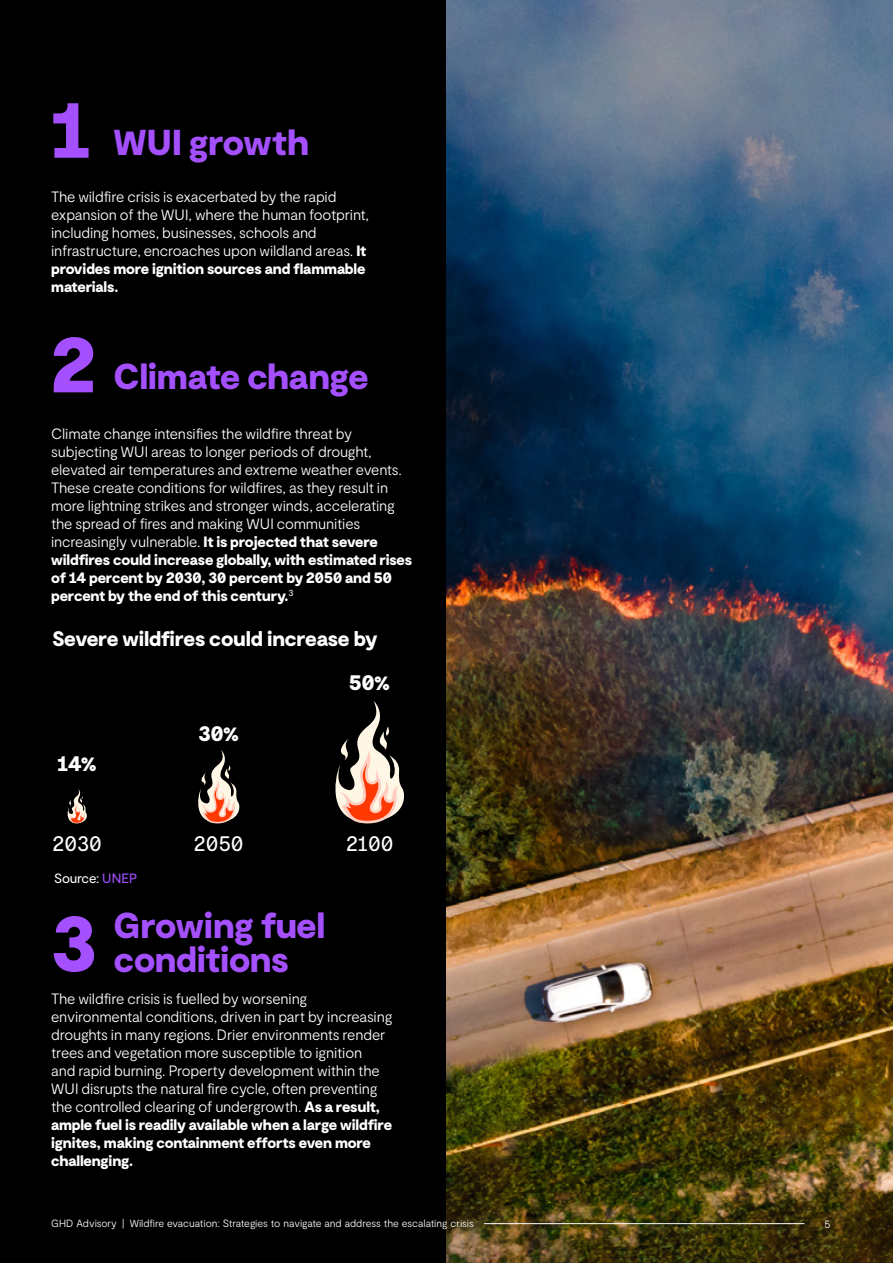
<style>
.page{position:relative;width:893px;height:1263px;background:#fff}
.page>*{position:absolute;margin:0;border:0;box-sizing:border-box;transform-origin:0 0}
.t1{font:77.85px "GHD Moderat Black";color:#a450ff}
.t2{font:36px/34.5px "GHD Moderat Black";letter-spacing:-.01em;color:#a450ff}
.t3{font:21px "GHD Moderat Black";letter-spacing:-.005em;color:#fff}
.t4{font:21px "GHD Moderat Regular";letter-spacing:-.005em;color:#fff}
.t5{font:15px/18px "GHD Moderat Light";letter-spacing:-.015em;color:#fff}
.t6{font:15px/18px "GHD Moderat Black";letter-spacing:-.015em;color:#fff}
.t7{font:13.5px "GHD Moderat Regular";letter-spacing:-.01em;color:#fff}
.t8{font:10.5px "GHD Moderat Light";letter-spacing:-.01em;color:#fff}
.s1{font-family:"GHD Moderat Black"}
.s2{color:#a450ff}
</style>
<div class="page">
<div style="left:0;top:0;width:446px;height:1263px;background:#000"></div>
<img style="left:446px;top:0;width:447px;height:1263px">
<svg style="left:335px;top:701px;width:69px;height:123px"></svg>
<svg style="left:198px;top:750px;width:42px;height:74px"></svg>
<svg style="left:67px;top:789px;width:20px;height:35px"></svg>
<hr style="left:484px;top:1223px;width:320px;height:1px;background:#fff">
<h1 class="t1" style="left:51px;top:85px;width:40px">1</h1>
<h2 class="t2" style="left:114px;top:126px;width:197px">WUI growth</h2>
<p class="t5" style="left:51px;top:187px;width:319px">The wildfire crisis is exacerbated by the rapid expansion of the WUI, where the human footprint, including homes, businesses, schools and infrastructure, encroaches upon wildland areas. <span class="s1">It</span></p>
<p class="t6" style="left:51px;top:260px;width:316px">provides more ignition sources and flammable materials.</p>
<h1 class="t1" style="left:51px;top:320px;width:46px">2</h1>
<h2 class="t2" style="left:114px;top:359px;width:256px">Climate change</h2>
<p class="t5" style="left:51px;top:424px;width:352px">Climate change intensifies the wildfire threat by subjecting WUI areas to longer periods of drought, elevated air temperatures and extreme weather events.<br>These create conditions for wildfires, as they result in more lightning strikes and stronger winds, accelerating the spread of fires and making WUI communities increasingly vulnerable. <span class="s1">It is projected that severe</span></p>
<p class="t6" style="left:51px;top:551px;width:362px">wildfires could increase globally, with estimated rises of 14 percent by 2030, 30 percent by 2050 and 50 percent by the end of this century.<sup>3</sup></p>
<h3 class="t3" style="left:52px;top:626px;width:327px">Severe wildfires could increase by</h3>
<h3 class="t3" style="left:58px;top:751px;width:41px">14%</h3>
<h3 class="t3" style="left:198px;top:721px;width:42px">30%</h3>
<h3 class="t3" style="left:349px;top:670px;width:42px">50%</h3>
<h3 class="t4" style="left:53px;top:828px;width:51px">2030</h3>
<h3 class="t4" style="left:194px;top:828px;width:51px">2050</h3>
<h3 class="t4" style="left:346px;top:828px;width:49px">2100</h3>
<p class="t7" style="left:54px;top:868px;width:85px">Source: <span class="s2">UNEP</span></p>
<h1 class="t1" style="left:51px;top:899px;width:47px">3</h1>
<h2 class="t2" style="left:114px;top:908px;width:213px">Growing fuel conditions</h2>
<p class="t5" style="left:51px;top:989px;width:343px">The wildfire crisis is fuelled by worsening environmental conditions, driven in part by increasing droughts in many regions. Drier environments render trees and vegetation more susceptible to ignition<br>and rapid burning. Property development within the WUI disrupts the natural fire cycle, often preventing the controlled clearing of undergrowth. <span class="s1">As a result,</span></p>
<p class="t6" style="left:51px;top:1116px;width:342px">ample fuel is readily available when a large wildfire ignites, making containment efforts even more challenging.</p>
<p class="t8" style="left:51px;top:1216px;width:424px">GHD Advisory | Wildfire evacuation: Strategies to navigate and address the escalating crisis</p>
<p class="t8" style="left:824px;top:1216px;width:8px">5</p>
</div>
